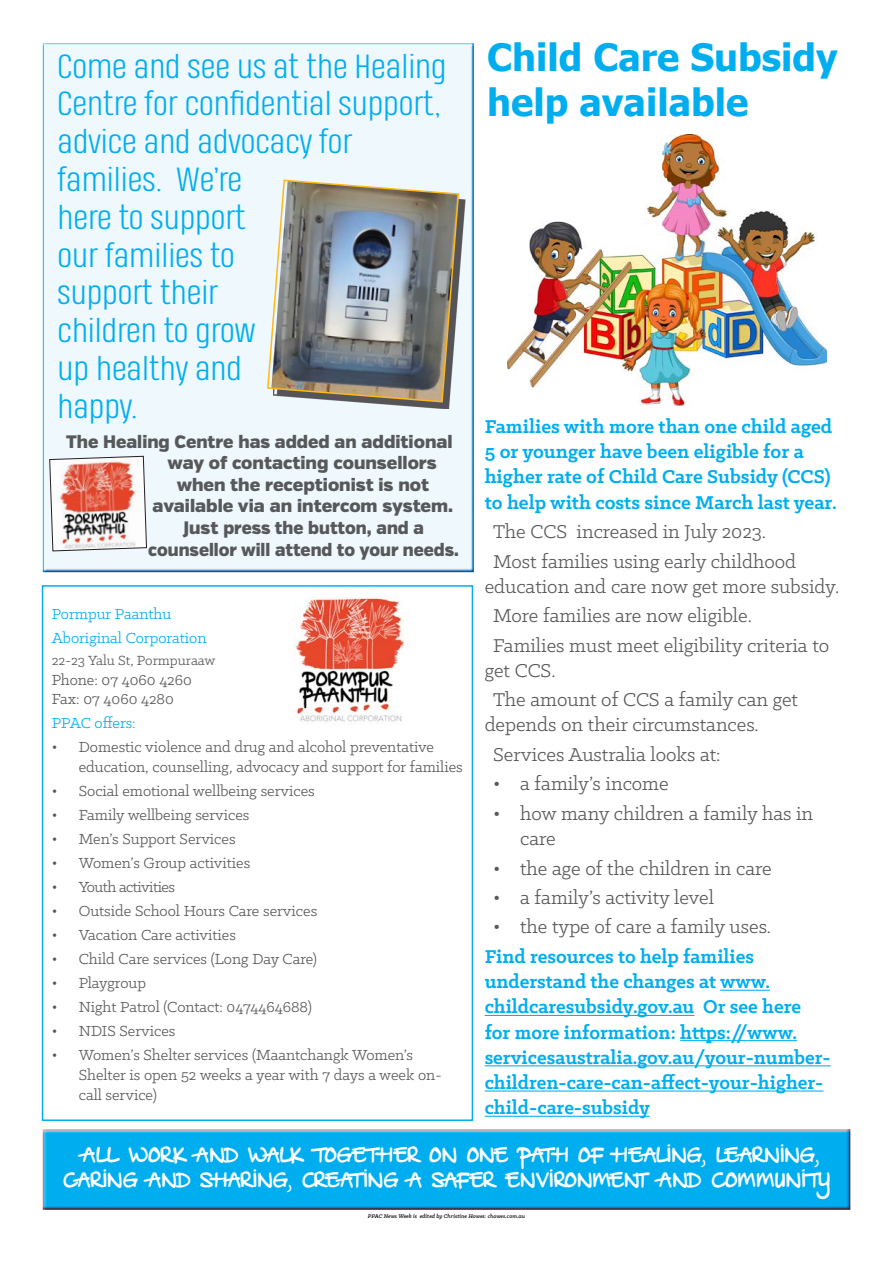
<style>
.page{position:relative;width:893px;height:1263px;background:#fff}
.page>*{position:absolute;margin:0;border:0;box-sizing:border-box;transform-origin:0 0}
.Heads{font:700 37.5px/45px "Tahoma";color:#00aeef}
.First_Par{font:300 31.5px/37.8px "Heading Pro";color:#00aeef;scale:1.16 1}
.t1{font:21px/25.2px "Klinic Slab";color:#57585a}
.First_Par-2{font:700 21px/25.2px "Klinic Slab";color:#00aeef}
.t2{font:21px/25.2px "DK Babysitter";color:#fff;text-align:center}
.t3{font:900 18px "Verb";color:#57585a}
.t4{font:900 18px "Verb";color:#57585a;scale:.95 1}
.t5{font:16.5px/19.8px "Klinic Slab";color:#57585a}
.t6{font:16.5px "Klinic Slab";color:#00aeef}
.t7{font:16.5px "Klinic Slab";letter-spacing:-.03em;color:#57585a}
.t8{font:15px "Klinic Slab";color:#57585a}
.t9{font:italic 700 6px "Klinic Slab";color:#231f20}
</style>
<div class="page">
<div style="left:42px;top:585px;width:431px;height:536px;border:2px solid #00aeef"></div>
<img style="left:294px;top:597px;width:115px;height:125px">
<div style="left:42px;top:1128px;width:809px;height:83px;background:#044e96;opacity:.75"></div>
<div style="left:42px;top:42px;width:434px;height:530px;background:#eef8fd"></div>
<div style="left:273px;top:185px;width:192px;height:223px;background:#231f20;opacity:.75"></div>
<img style="left:267px;top:179px;width:193px;height:224px">
<svg style="left:49px;top:456px;width:98px;height:95px"></svg>
<hr style="left:720px;top:990px;width:50px;height:1px;background:#00aeef">
<hr style="left:485px;top:1015px;width:209px;height:1px;background:#00aeef">
<hr style="left:680px;top:1040px;width:117px;height:1px;background:#00aeef">
<hr style="left:485px;top:1065px;width:346px;height:1px;background:#00aeef">
<hr style="left:485px;top:1090px;width:338px;height:1px;background:#00aeef">
<hr style="left:485px;top:1116px;width:165px;height:1px;background:#00aeef">
<img style="left:507px;top:135px;width:319px;height:271px">
<p class="First_Par" style="left:58px;top:48px;width:337px">Come and see us at the Healing<br>Centre for confidential support, advice and advocacy for families. We’re<br>here to support<br>our families to<br>support their<br>children to grow<br>up healthy and<br>happy.</p>
<p class="t3" style="left:66px;top:430px;width:388px">The Healing Centre has added an additional</p>
<p class="t3" style="left:167px;top:452px;width:271px">way of contacting counsellors</p>
<p class="t3" style="left:177px;top:473px;width:254px">when the receptionist is not</p>
<p class="t3" style="left:153px;top:495px;width:302px">available via an intercom system.</p>
<p class="t3" style="left:183px;top:517px;width:242px">Just press the button, and a</p>
<p class="t4" style="left:148px;top:538px;width:328px">counsellor will attend to your needs.</p>
<p class="t6" style="left:52px;top:603px;width:121px">Pormpur Paanthu</p>
<p class="t6" style="left:52px;top:627px;width:156px">Aboriginal Corporation</p>
<p class="t8" style="left:52px;top:651px;width:165px">22-23 Yalu St, Pormpuraaw</p>
<p class="t5" style="left:52px;top:669px;width:142px">Phone: 07 4060 4260</p>
<p class="t5" style="left:52px;top:689px;width:124px">Fax: 07 4060 4280</p>
<p class="t6" style="left:52px;top:712px;width:85px">PPAC offers:</p>
<p class="t5" style="left:79px;top:736px;width:385px;text-indent:-27px">• Domestic violence and drug and alcohol preventative education, counselling, advocacy and support for families</p>
<p class="t5" style="left:52px;top:780px;width:264px">• Social emotional wellbeing services</p>
<p class="t5" style="left:52px;top:804px;width:199px">• Family wellbeing services</p>
<p class="t5" style="left:52px;top:828px;width:185px">• Men’s Support Services</p>
<p class="t5" style="left:52px;top:852px;width:200px">• Women’s Group activities</p>
<p class="t7" style="left:52px;top:876px;width:125px">• Youth activities</p>
<p class="t5" style="left:52px;top:900px;width:267px">• Outside School Hours Care services</p>
<p class="t5" style="left:52px;top:925px;width:186px">• Vacation Care activities</p>
<p class="t5" style="left:52px;top:949px;width:267px">• Child Care services (Long Day Care)</p>
<p class="t5" style="left:52px;top:973px;width:96px">• Playgroup</p>
<p class="t5" style="left:52px;top:997px;width:261px">• Night Patrol (Contact: 0474464688)</p>
<p class="t5" style="left:52px;top:1021px;width:125px">• NDIS Services</p>
<p class="t5" style="left:79px;top:1045px;width:364px;text-indent:-27px">• Women’s Shelter services (Maantchangk Women’s<br>Shelter is open 52 weeks a year with 7 days a week on&shy;call service)</p>
<p class="Heads" style="left:487px;top:33px;width:352px">Child Care Subsidy help available</p>
<p class="First_Par-2" style="left:485px;top:413px;width:353px">Families with more than one child aged 5 or younger have been eligible for a higher rate of Child Care Subsidy (CCS) to help with costs since March last year.</p>
<p class="t1" style="left:493px;top:518px;width:274px">The CCS increased in July 2023.</p>
<p class="t1" style="left:485px;top:548px;width:356px;text-indent:9px">Most families using early childhood education and care now get more subsidy.</p>
<p class="t1" style="left:493px;top:602px;width:260px">More families are now eligible.</p>
<p class="t1" style="left:485px;top:632px;width:346px;text-indent:9px">Families must meet eligibility criteria to get CCS.</p>
<p class="t1" style="left:485px;top:687px;width:315px;text-indent:9px">The amount of CCS a family can get depends on their circumstances.</p>
<p class="t1" style="left:493px;top:741px;width:229px">Services Australia looks at:</p>
<p class="t1" style="left:493px;top:771px;width:177px">• a family’s income</p>
<p class="t1" style="left:520px;top:800px;width:295px;text-indent:-27px">• how many children a family has in care</p>
<p class="t1" style="left:493px;top:855px;width:280px">• the age of the children in care</p>
<p class="t1" style="left:493px;top:884px;width:222px">• a family’s activity level</p>
<p class="t1" style="left:493px;top:914px;width:279px">• the type of care a family uses.</p>
<p class="First_Par-2" style="left:485px;top:943px;width:348px">Find resources to help families understand the changes at www. childcaresubsidy.gov.au Or see here for more information: https://www. servicesaustralia.gov.au/your-number&shy;children-care-can-affect-your-higher&shy;child-care-subsidy</p>
<p class="t2" style="left:63px;top:1142px;width:769px">ALL WORK AND WALK TOGETHER ON ONE PATH OF HEALING, LEARNING,<br>CARING AND SHARING, CREATING A SAFER ENVIRONMENT AND COMMUNITY</p>
<p class="t9" style="left:368px;top:1212px;width:159px">PPAC News Week is edited by Christine Howes: chowes.com.au</p>
</div>
